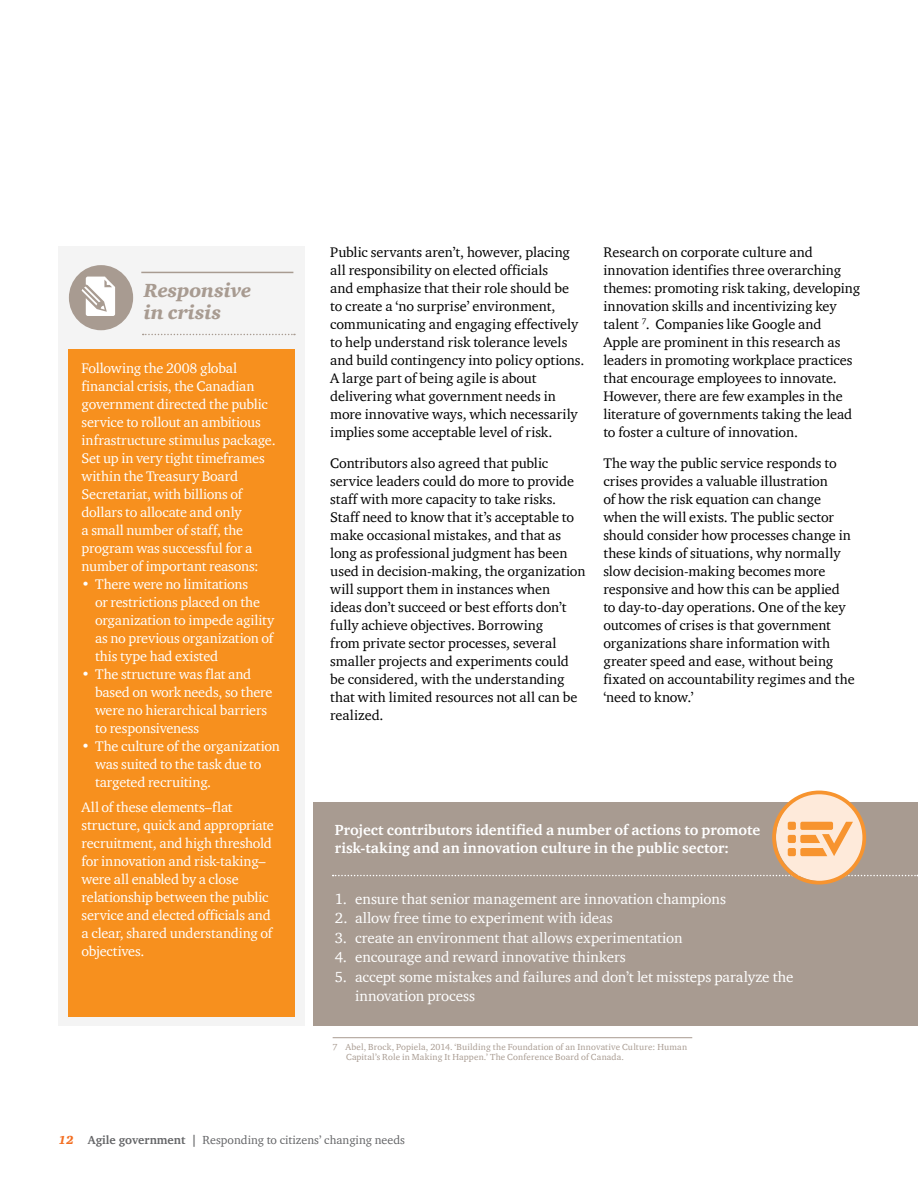
<style>
.page{position:relative;width:918px;height:1188px;background:#fff}
.page>*{position:absolute;margin:0;border:0;box-sizing:border-box;transform-origin:0 0}
.t1{font:italic 900 19.5px/22.5px "ITC Charter Com";letter-spacing:-.005em;color:#a89b91}
.t2{font:15px/19.5px "ITC Charter Com";letter-spacing:-.005em;color:#fff}
.t3{font:700 15px/18px "ITC Charter Com";color:#fff}
.t4{font:14.25px/18px "ITC Charter Com";color:#000}
.t5{font:14.25px/18px "ITC Charter Com";letter-spacing:-.01em;color:#fff}
.t6{font:12px "ITC Charter Com";color:#636466}
.t7{font:9px/10.5px "ITC Charter Com";letter-spacing:.02em;color:#a89b91}
.s1{font-weight:900;font-style:italic;color:#f36e21}
.s2{font-weight:700}
</style>
<div class="page">
<hr style="left:333px;top:1037px;width:359px;height:1px;background:#a89b91">
<div style="left:58px;top:247px;width:247px;height:779px;background:#f4f4f4"></div>
<div style="left:68px;top:349px;width:227px;height:667px;background:#f7901e"></div>
<div style="left:69px;top:265px;width:64px;height:65px;background:#a89b91;border-radius:50%"></div>
<svg style="left:82px;top:277px;width:33px;height:39px"></svg>
<svg style="left:143px;top:334px;width:152px;height:1px"></svg>
<hr style="left:141px;top:272px;width:152px;height:1px;background:#a89b91">
<div style="left:313px;top:803px;width:605px;height:223px;background:#a89b91"></div>
<svg style="left:333px;top:791px;width:585px;height:94px"></svg>
<hr style="left:917px;top:226px;width:1px;height:89px;background:#7ac143">
<h1 class="t1" style="left:144px;top:279px;width:109px">Responsive in crisis</h1>
<p class="t5" style="left:82px;top:359px;width:196px">Following the 2008 global financial crisis, the Canadian government directed the public service to rollout an ambitious infrastructure stimulus package.<br>Set up in very tight timeframes within the Treasury Board<br>Secretariat, with billions of dollars to allocate and only<br>a small number of staff, the program was successful for a number of important reasons:</p>
<p class="t5" style="left:95px;top:575px;width:181px;text-indent:-13px">• There were no limitations<br>or restrictions placed on the organization to impede agility as no previous organization of this type had existed</p>
<p class="t5" style="left:95px;top:665px;width:179px;text-indent:-13px">• The structure was flat and based on work needs, so there were no hierarchical barriers to responsiveness</p>
<p class="t5" style="left:95px;top:737px;width:186px;text-indent:-13px">• The culture of the organization was suited to the task due to targeted recruiting.</p>
<p class="t5" style="left:82px;top:798px;width:194px">All of these elements–flat structure, quick and appropriate recruitment, and high threshold for innovation and risk-taking– were all enabled by a close relationship between the public service and elected officials and a clear, shared understanding of objectives.</p>
<p class="t4" style="left:330px;top:243px;width:256px">Public servants aren’t, however, placing all responsibility on elected officials<br>and emphasize that their role should be to create a ‘no surprise’ environment, communicating and engaging effectively to help understand risk tolerance levels and build contingency into policy options.<br>A large part of being agile is about delivering what government needs in more innovative ways, which necessarily implies some acceptable level of risk.</p>
<p class="t4" style="left:330px;top:454px;width:257px">Contributors also agreed that public service leaders could do more to provide staff with more capacity to take risks.<br>Staff need to know that it’s acceptable to make occasional mistakes, and that as long as professional judgment has been used in decision-making, the organization will support them in instances when<br>ideas don’t succeed or best efforts don’t fully achieve objectives. Borrowing<br>from private sector processes, several smaller projects and experiments could be considered, with the understanding that with limited resources not all can be realized.</p>
<p class="t4" style="left:603px;top:243px;width:258px">Research on corporate culture and innovation identifies three overarching themes: promoting risk taking, developing innovation skills and incentivizing key talent <sup>7</sup>. Companies like Google and Apple are prominent in this research as leaders in promoting workplace practices that encourage employees to innovate.<br>However, there are few examples in the literature of governments taking the lead to foster a culture of innovation.</p>
<p class="t4" style="left:603px;top:454px;width:253px">The way the public service responds to crises provides a valuable illustration<br>of how the risk equation can change when the will exists. The public sector should consider how processes change in these kinds of situations, why normally slow decision-making becomes more responsive and how this can be applied to day-to-day operations. One of the key outcomes of crises is that government organizations share information with greater speed and ease, without being fixated on accountability regimes and the ‘need to know.’</p>
<p class="t3" style="left:335px;top:821px;width:427px">Project contributors identified a number of actions to promote risk-taking and an innovation culture in the public sector:</p>
<p class="t2" style="left:335px;top:889px;width:393px">1. ensure that senior management are innovation champions</p>
<p class="t2" style="left:335px;top:908px;width:279px">2. allow free time to experiment with ideas</p>
<p class="t2" style="left:335px;top:928px;width:349px">3. create an environment that allows experimentation</p>
<p class="t2" style="left:335px;top:947px;width:292px">4. encourage and reward innovative thinkers</p>
<p class="t2" style="left:355px;top:967px;width:440px;text-indent:-20px">5. accept some mistakes and failures and don’t let missteps paralyze the innovation process</p>
<p class="t7" style="left:346px;top:1042px;width:343px;text-indent:-14px">7 Abel, Brock, Popiela, 2014. ‘Building the Foundation of an Innovative Culture: Human<br>Capital’s Role in Making It Happen.’ The Conference Board of Canada.</p>
<p class="t6" style="left:59px;top:1132px;width:348px"><span class="s1">12</span> <span class="s2">Agile government |</span> Responding to citizens’ changing needs</p>
</div>
